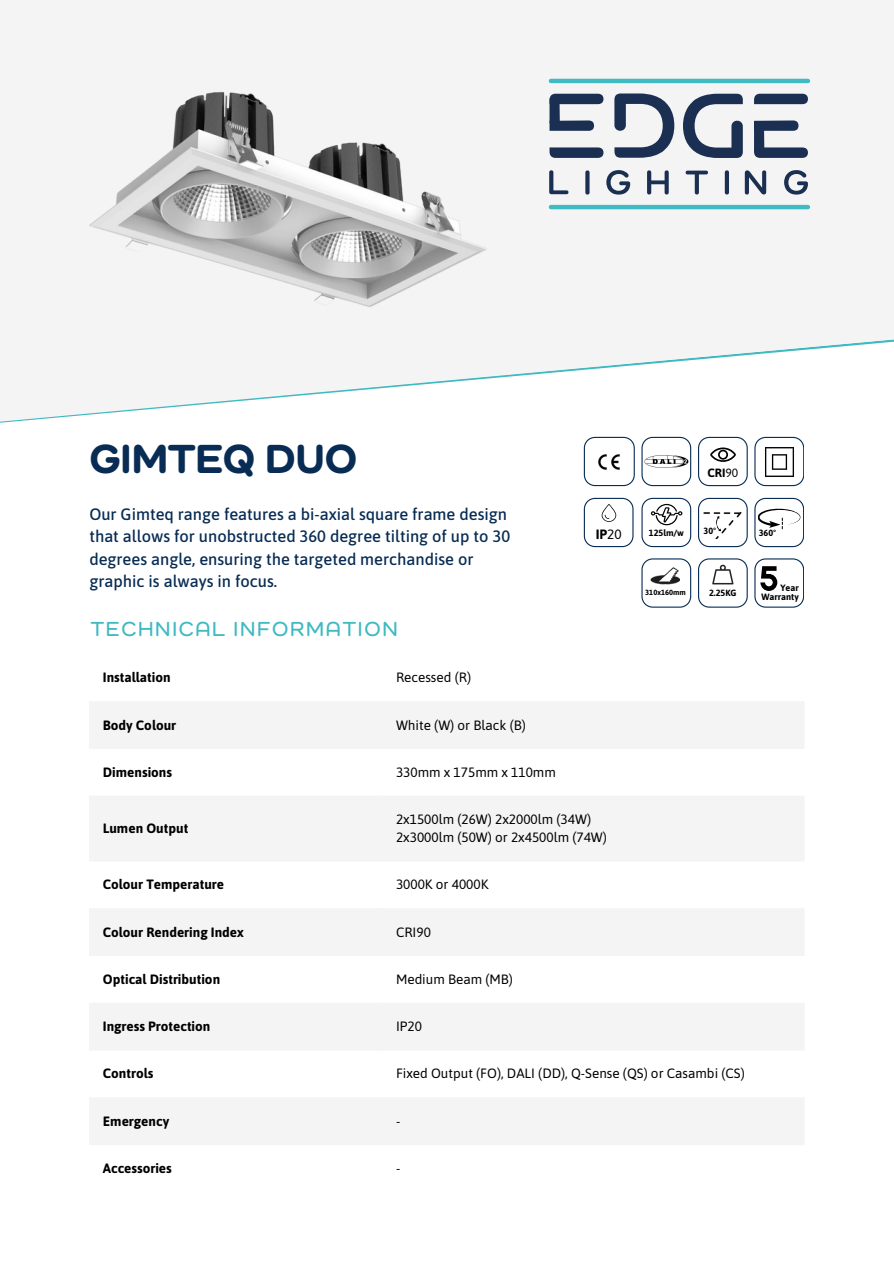
<style>
.page{position:relative;width:894px;height:1264px;background:#fff}
.page>*{position:absolute;margin:0;border:0;box-sizing:border-box;transform-origin:0 0}
.t1{font:800 42px "Como";color:#082c54}
.t2{font:600 21px "Como";letter-spacing:.085em;color:#3fb9c2}
.t3{font:500 16.5px/22.5px "Asap";color:#082c54}
.t4{font:13.5px "Asap";color:#000}
.t5{font:700 13.5px "Asap";color:#000}
.t6{font:700 12px "Asap";color:#000}
.t7{font:700 9.15px "Asap";color:#000}
.t8{font:700 9px "Asap";color:#000}
.t9{font:700 7.5px "Asap";color:#000}
.s1{font-weight:400}
</style>
<div class="page">
<div style="left:0;top:0;width:893px;height:456px;background:#f4f4f4"></div>
<img style="left:89px;top:92px;width:398px;height:215px">
<svg style="left:549px;top:170px;width:19px;height:24px"></svg>
<svg style="left:585px;top:170px;width:4px;height:24px"></svg>
<svg style="left:606px;top:170px;width:24px;height:25px"></svg>
<svg style="left:647px;top:170px;width:21px;height:24px"></svg>
<svg style="left:685px;top:171px;width:22px;height:23px"></svg>
<svg style="left:724px;top:170px;width:4px;height:24px"></svg>
<svg style="left:744px;top:170px;width:22px;height:24px"></svg>
<svg style="left:784px;top:170px;width:23px;height:25px"></svg>
<svg style="left:683px;top:94px;width:59px;height:64px"></svg>
<svg style="left:614px;top:93px;width:60px;height:65px"></svg>
<svg style="left:549px;top:147px;width:54px;height:11px"></svg>
<svg style="left:549px;top:94px;width:54px;height:37px"></svg>
<svg style="left:754px;top:94px;width:53px;height:10px"></svg>
<svg style="left:754px;top:120px;width:53px;height:38px"></svg>
<hr style="left:550px;top:205px;width:257px;height:4px;background:#40bac3">
<hr style="left:550px;top:79px;width:257px;height:4px;background:#40bac3">
<svg style="left:89px;top:701px;width:715px;height:444px;fill:#f4f4f4"></svg>
<svg style="left:641px;top:498px;width:49px;height:49px"></svg>
<svg style="left:754px;top:558px;width:49px;height:49px"></svg>
<svg style="left:698px;top:558px;width:49px;height:49px"></svg>
<svg style="left:583px;top:437px;width:51px;height:49px"></svg>
<img style="left:595px;top:449px;width:27px;height:26px;border-radius:11px">
<svg style="left:641px;top:437px;width:49px;height:49px"></svg>
<img style="left:643px;top:453px;width:45px;height:16px;border-radius:8px">
<svg style="left:583px;top:498px;width:50px;height:49px"></svg>
<svg style="left:697px;top:437px;width:50px;height:49px"></svg>
<svg style="left:754px;top:437px;width:49px;height:49px"></svg>
<img style="left:762px;top:445px;width:33px;height:33px">
<svg style="left:698px;top:498px;width:49px;height:49px"></svg>
<svg style="left:754px;top:498px;width:49px;height:49px"></svg>
<img style="left:780px;top:512px;width:5px;height:18px">
<svg style="left:641px;top:558px;width:49px;height:49px"></svg>
<img style="left:650px;top:566px;width:29px;height:18px">
<p class="t1" style="left:89px;top:441px;width:269px">GIMTEQ DUO</p>
<p class="t3" style="left:89px;top:502px;width:422px">Our Gimteq range features a bi-axial square frame design that allows for unobstructed 360 degree tilting of up to 30 degrees angle, ensuring the targeted merchandise or graphic is always in focus.</p>
<p class="t2" style="left:91px;top:619px;width:308px">TECHNICAL INFORMATION</p>
<p class="t5" style="left:103px;top:669px;width:69px">Installation</p>
<p class="t4" style="left:396px;top:669px;width:76px">Recessed (R)</p>
<p class="t5" style="left:103px;top:717px;width:75px">Body Colour</p>
<h1 class="t4" style="left:396px;top:717px;width:131px">White (W) or Black (B)</h1>
<h5 class="t5" style="left:103px;top:764px;width:71px">Dimensions</h5>
<p class="t4" style="left:396px;top:764px;width:161px">330mm x 175mm x 110mm</p>
<p class="t6" style="left:707px;top:466px;width:32px">CRI<span class="s1">90</span></p>
<p class="t5" style="left:595px;top:526px;width:27px">IP<span class="s1">20</span></p>
<p class="t8" style="left:703px;top:525px;width:14px">30°</p>
<p class="t8" style="left:758px;top:527px;width:19px">360°</p>
<p class="t8" style="left:648px;top:527px;width:36px">125lm/w</p>
<p class="t9" style="left:645px;top:588px;width:42px">310x160mm</p>
<p class="t8" style="left:709px;top:587px;width:29px">2.25KG</p>
<p class="t7" style="left:780px;top:582px;width:20px">Year</p>
<h2 class="t7" style="left:761px;top:592px;width:39px">Warranty</h2>
<p class="t5" style="left:103px;top:820px;width:87px">Lumen Output</p>
<h3 class="t4" style="left:396px;top:811px;width:196px">2x1500lm (26W) 2x2000lm (34W)</h3>
<h4 class="t4" style="left:396px;top:829px;width:212px">2x3000lm (50W) or 2x4500lm (74W)</h4>
<p class="t5" style="left:103px;top:876px;width:123px">Colour Temperature</p>
<p class="t4" style="left:396px;top:876px;width:94px">3000K or 4000K</p>
<p class="t5" style="left:103px;top:924px;width:142px">Colour Rendering Index</p>
<p class="t4" style="left:396px;top:924px;width:36px">CRI90</p>
<p class="t5" style="left:103px;top:971px;width:119px">Optical Distribution</p>
<p class="t4" style="left:396px;top:971px;width:118px">Medium Beam (MB)</p>
<p class="t5" style="left:103px;top:1018px;width:109px">Ingress Protection</p>
<p class="t4" style="left:396px;top:1018px;width:27px">IP20</p>
<p class="t5" style="left:103px;top:1065px;width:52px">Controls</p>
<p class="t4" style="left:396px;top:1065px;width:350px">Fixed Output (FO), DALI (DD), Q-Sense (QS) or Casambi (CS)</p>
<p class="t5" style="left:103px;top:1113px;width:68px">Emergency</p>
<p class="t4" style="left:396px;top:1113px;width:6px">-</p>
<h6 class="t5" style="left:103px;top:1160px;width:70px">Accessories</h6>
<p class="t4" style="left:396px;top:1160px;width:6px">-</p>
</div>
